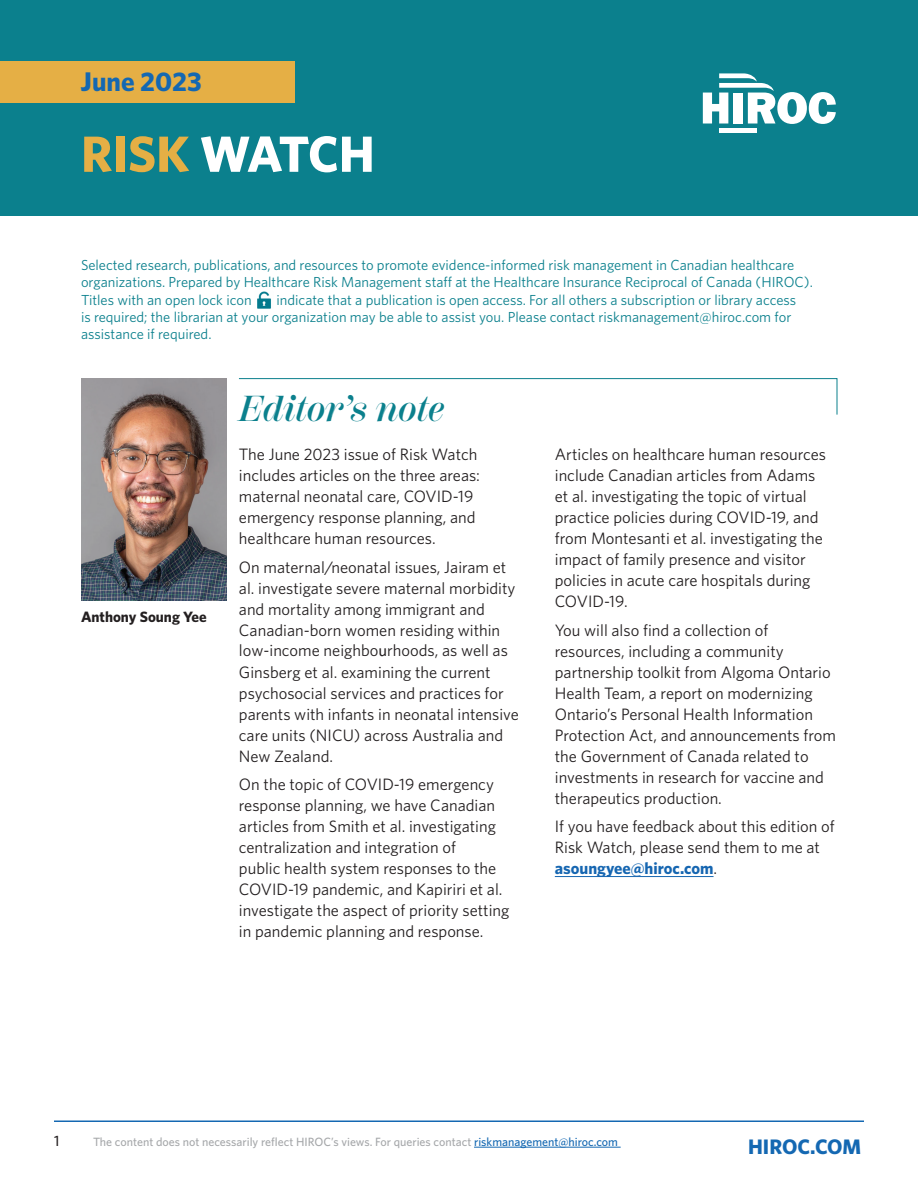
<style>
.page{position:relative;width:918px;height:1188px;background:#fff}
.page>*{position:absolute;margin:0;border:0;box-sizing:border-box;transform-origin:0 0}
.t1{font:700 51px "Whitney";color:#fff}
.t2{font:italic 600 36px "Scotch Display";letter-spacing:-.005em;color:#0b808d}
.t3{font:700 27px "Whitney";color:#1468b2}
.t4{font:700 21px "Whitney";color:#1468b2}
.t5{font:16.5px/21px "Whitney";color:#231f20}
.t6{font:700 15px "Whitney";color:#231f20}
.t7{font:500 15px "Whitney";color:#231f20}
.t8{font:14.55px/17.4px "Whitney";color:#0b808d}
.t9{font:500 12px "Whitney";color:#a6a8aa}
.s1{color:#e5af45}
.s2{font-family:"Calibri"}
.s3{font-weight:700;color:#1666b1}
.s4{color:#1468b2}
</style>
<div class="page">
<div style="left:0;top:0;width:918px;height:216px;background:#0b808d"></div>
<div style="left:719px;top:128px;width:38px;height:5px;background:#fff"></div>
<svg style="left:703px;top:73px;width:133px;height:51px"></svg>
<hr style="left:54px;top:1120px;width:810px;height:2px;background:#1468b2">
<hr style="left:474px;top:1147px;width:147px;height:1px;background:#1468b2">
<div style="left:0;top:62px;width:294px;height:41px;background:#e5af45"></div>
<img style="left:257px;top:291px;width:14px;height:18px">
<img style="left:81px;top:379px;width:146px;height:221px">
<svg style="left:239px;top:378px;width:598px;height:37px"></svg>
<hr style="left:555px;top:876px;width:159px;height:1px;background:#1666b1">
<h3 class="t3" style="left:81px;top:65px;width:123px">June 2023</h3>
<h1 class="t1" style="left:81px;top:123px;width:295px"><span class="s1">RISK</span> WATCH</h1>
<p class="t8" style="left:81px;top:256px;width:733px">Selected research, publications, and resources to promote evidence-informed risk management in Canadian healthcare organizations. Prepared by Healthcare Risk Management staff at the Healthcare Insurance Reciprocal of Canada (HIROC).<br>Titles with an open lock icon</p>
<p class="t8" style="left:81px;top:290px;width:717px;text-indent:195px">indicate that a publication is open access. For all others a subscription or library access is required; the librarian at your organization may be able to assist you. Please contact riskmanagement@hiroc.com for assistance if required.</p>
<p class="t6" style="left:81px;top:607px;width:127px">Anthony Soung Yee</p>
<h2 class="t2" style="left:239px;top:388px;width:207px">Editor’s note</h2>
<p class="t5" style="left:239px;top:444px;width:243px">The June 2023 issue of Risk Watch includes articles on the three areas: maternal neonatal care, COVID-19 emergency response planning, and healthcare human resources.</p>
<p class="t5" style="left:239px;top:556px;width:278px">On maternal/neonatal issues, Jairam et al. investigate severe maternal morbidity and mortality among immigrant and Canadian-born women residing within low-income neighbo<span class="s2">u</span>rhoods, as well as</p>
<p class="t5" style="left:239px;top:661px;width:281px">Ginsberg et al. examining the current psychosocial services and practices for parents with infants in neonatal intensive care units (NICU) across Australia and New Zealand.</p>
<p class="t5" style="left:239px;top:774px;width:272px">On the topic of COVID-19 emergency response planning, we have Canadian articles from Smith et al. investigating centralization and integration of<br>public health system responses to the COVID-19 pandemic, and Kapiriri et al. investigate the aspect of priority setting in pandemic planning and response.</p>
<p class="t5" style="left:555px;top:444px;width:273px">Articles on healthcare human resources include Canadian articles from Adams et al. investigating the topic of virtual practice policies during COVID-19, and from Montesanti et al. investigating the impact of family presence and visitor policies in acute care hospitals during COVID-19.</p>
<p class="t5" style="left:555px;top:619px;width:283px">You will also find a collection of resources, including a community partnership toolkit from Algoma Ontario Health Team, a report on modernizing Ontario’s Personal Health Information Protection Act, and announcements from the Government of Canada related to investments in research for vaccine and therapeutics production.</p>
<p class="t5" style="left:555px;top:816px;width:281px">If you have feedback about this edition of<br>Risk Watch, please send them to me at <span class="s3">asoungyee@hiroc.com</span>.</p>
<p class="t7" style="left:54px;top:1131px;width:7px">1</p>
<p class="t9" style="left:93px;top:1134px;width:527px">The content does not necessarily reflect HIROC’s views. For queries contact <span class="s4">riskmanagement@hiroc.com</span></p>
<p class="t4" style="left:748px;top:1134px;width:115px">HIROC.COM</p>
</div>
